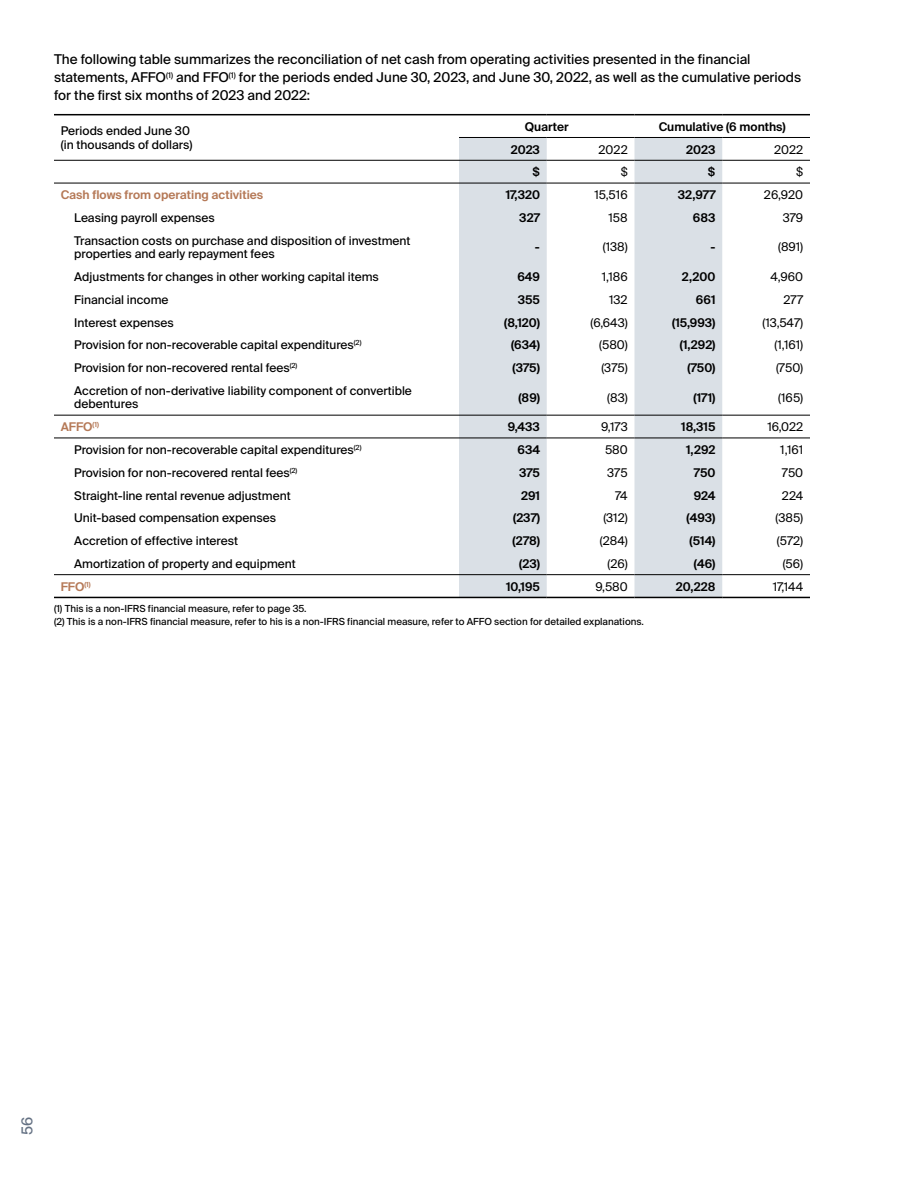
<style>
.page{position:relative;width:918px;height:1188px;background:#fff}
.page>*{position:absolute;margin:0;border:0;box-sizing:border-box;transform-origin:0 0}
.t1{font:15px "Suisse Intl";color:#647183}
.t2{font:13.5px/18px "Suisse Intl";color:#000}
.t3{font:12px/13.5px "Suisse Intl";color:#000}
.t4{font:600 12px "Suisse Intl";color:#000}
.t5{font:12px "Suisse Intl";color:#000}
.t6{font:600 12px "Suisse Intl";color:#b57957}
.t7{font:9.75px/13.5px "Suisse Intl";color:#000}
</style>
<div class="page">
<svg style="left:459px;top:138px;width:263px;height:459px;fill:#dae0e6"></svg>
<hr style="left:54px;top:114px;width:405px;height:1px;background:#000">
<hr style="left:459px;top:114px;width:88px;height:1px;background:#000">
<hr style="left:547px;top:114px;width:87px;height:1px;background:#000">
<hr style="left:634px;top:114px;width:88px;height:1px;background:#000">
<hr style="left:722px;top:114px;width:88px;height:1px;background:#000">
<hr style="left:459px;top:137px;width:88px;height:1px;background:#000">
<hr style="left:547px;top:137px;width:87px;height:1px;background:#000">
<hr style="left:634px;top:137px;width:88px;height:1px;background:#000">
<hr style="left:722px;top:137px;width:88px;height:1px;background:#000">
<hr style="left:54px;top:160px;width:405px;height:1px;background:#000">
<hr style="left:459px;top:160px;width:88px;height:1px;background:#000">
<hr style="left:547px;top:160px;width:87px;height:1px;background:#000">
<hr style="left:634px;top:160px;width:88px;height:1px;background:#000">
<hr style="left:722px;top:160px;width:88px;height:1px;background:#000">
<hr style="left:54px;top:183px;width:405px;height:1px;background:#000">
<hr style="left:459px;top:183px;width:88px;height:1px;background:#000">
<hr style="left:547px;top:183px;width:87px;height:1px;background:#000">
<hr style="left:634px;top:183px;width:88px;height:1px;background:#000">
<hr style="left:722px;top:183px;width:88px;height:1px;background:#000">
<hr style="left:54px;top:415px;width:405px;height:1px;background:#000">
<hr style="left:459px;top:415px;width:88px;height:1px;background:#000">
<hr style="left:547px;top:415px;width:87px;height:1px;background:#000">
<hr style="left:634px;top:415px;width:88px;height:1px;background:#000">
<hr style="left:722px;top:415px;width:88px;height:1px;background:#000">
<hr style="left:54px;top:438px;width:405px;height:1px;background:#000">
<hr style="left:459px;top:438px;width:88px;height:1px;background:#000">
<hr style="left:547px;top:438px;width:87px;height:1px;background:#000">
<hr style="left:634px;top:438px;width:88px;height:1px;background:#000">
<hr style="left:722px;top:438px;width:88px;height:1px;background:#000">
<hr style="left:54px;top:574px;width:405px;height:1px;background:#000">
<hr style="left:54px;top:597px;width:405px;height:1px;background:#000">
<hr style="left:459px;top:574px;width:88px;height:1px;background:#000">
<hr style="left:459px;top:597px;width:88px;height:1px;background:#000">
<hr style="left:547px;top:574px;width:87px;height:1px;background:#000">
<hr style="left:547px;top:597px;width:87px;height:1px;background:#000">
<hr style="left:634px;top:574px;width:88px;height:1px;background:#000">
<hr style="left:634px;top:597px;width:88px;height:1px;background:#000">
<hr style="left:722px;top:574px;width:88px;height:1px;background:#000">
<hr style="left:722px;top:597px;width:88px;height:1px;background:#000">
<p class="t2" style="left:54px;top:51px;width:749px">The following table summarizes the reconciliation of net cash from operating activities presented in the financial statements, AFFO<sup>(1)</sup> and FFO<sup>(1)</sup> for the periods ended June 30, 2023, and June 30, 2022, as well as the cumulative periods for the first six months of 2023 and 2022:</p>
<p class="t3" style="left:61px;top:124px;width:133px">Periods ended June 30 (in thousands of dollars)</p>
<p class="t4" style="left:525px;top:120px;width:45px">Quarter</p>
<p class="t4" style="left:659px;top:120px;width:129px">Cumulative (6 months)</p>
<p class="t4" style="left:511px;top:142px;width:31px">2023</p>
<p class="t5" style="left:599px;top:142px;width:31px">2022</p>
<p class="t4" style="left:686px;top:142px;width:31px">2023</p>
<p class="t5" style="left:774px;top:142px;width:31px">2022</p>
<p class="t4" style="left:533px;top:165px;width:9px">$</p>
<p class="t5" style="left:621px;top:165px;width:9px">$</p>
<p class="t4" style="left:708px;top:165px;width:9px">$</p>
<p class="t5" style="left:796px;top:165px;width:9px">$</p>
<p class="t6" style="left:61px;top:188px;width:204px">Cash flows from operating activities</p>
<p class="t4" style="left:506px;top:188px;width:36px">17,320</p>
<p class="t5" style="left:594px;top:188px;width:35px">15,516</p>
<p class="t4" style="left:678px;top:188px;width:39px">32,977</p>
<p class="t5" style="left:764px;top:188px;width:41px">26,920</p>
<p class="t3" style="left:74px;top:211px;width:142px">Leasing payroll expenses</p>
<p class="t4" style="left:519px;top:211px;width:22px">327</p>
<p class="t5" style="left:609px;top:211px;width:21px">158</p>
<p class="t4" style="left:693px;top:211px;width:24px">683</p>
<p class="t5" style="left:783px;top:211px;width:22px">379</p>
<p class="t3" style="left:74px;top:234px;width:338px">Transaction costs on purchase and disposition of investment properties and early repayment fees</p>
<p class="t4" style="left:535px;top:240px;width:7px">-</p>
<p class="t5" style="left:603px;top:240px;width:26px">(138)</p>
<p class="t4" style="left:710px;top:240px;width:7px">-</p>
<p class="t5" style="left:778px;top:240px;width:27px">(891)</p>
<p class="t3" style="left:74px;top:270px;width:306px">Adjustments for changes in other working capital items</p>
<p class="t4" style="left:517px;top:270px;width:24px">649</p>
<p class="t5" style="left:602px;top:270px;width:28px">1,186</p>
<p class="t4" style="left:682px;top:270px;width:35px">2,200</p>
<p class="t5" style="left:770px;top:270px;width:34px">4,960</p>
<p class="t3" style="left:74px;top:293px;width:96px">Financial income</p>
<p class="t4" style="left:518px;top:293px;width:24px">355</p>
<p class="t5" style="left:609px;top:293px;width:20px">132</p>
<p class="t4" style="left:696px;top:293px;width:21px">661</p>
<p class="t5" style="left:783px;top:293px;width:21px">277</p>
<p class="t3" style="left:74px;top:316px;width:101px">Interest expenses</p>
<p class="t4" style="left:504px;top:315px;width:37px">(8,120)</p>
<p class="t5" style="left:590px;top:315px;width:39px">(6,643)</p>
<p class="t4" style="left:672px;top:315px;width:45px">(15,993)</p>
<p class="t5" style="left:763px;top:315px;width:42px">(13,547)</p>
<p class="t3" style="left:74px;top:338px;width:289px">Provision for non-recoverable capital expenditures<sup>(2)</sup></p>
<p class="t4" style="left:511px;top:338px;width:30px">(634)</p>
<p class="t5" style="left:599px;top:338px;width:30px">(580)</p>
<p class="t4" style="left:680px;top:338px;width:37px">(1,292)</p>
<p class="t5" style="left:774px;top:338px;width:30px">(1,161)</p>
<p class="t3" style="left:74px;top:361px;width:225px">Provision for non-recovered rental fees<sup>(2)</sup></p>
<p class="t4" style="left:513px;top:361px;width:29px">(375)</p>
<p class="t5" style="left:601px;top:361px;width:28px">(375)</p>
<p class="t4" style="left:688px;top:361px;width:29px">(750)</p>
<p class="t5" style="left:776px;top:361px;width:29px">(750)</p>
<p class="t3" style="left:74px;top:384px;width:339px">Accretion of non-derivative liability component of convertible debentures</p>
<p class="t4" style="left:518px;top:390px;width:23px">(89)</p>
<p class="t5" style="left:607px;top:390px;width:22px">(83)</p>
<p class="t4" style="left:694px;top:390px;width:23px">(171)</p>
<p class="t5" style="left:778px;top:390px;width:26px">(165)</p>
<p class="t6" style="left:61px;top:420px;width:40px">AFFO<sup>(1)</sup></p>
<p class="t4" style="left:508px;top:420px;width:34px">9,433</p>
<p class="t5" style="left:601px;top:420px;width:28px">9,173</p>
<p class="t4" style="left:681px;top:420px;width:36px">18,315</p>
<p class="t5" style="left:767px;top:420px;width:37px">16,022</p>
<p class="t3" style="left:74px;top:443px;width:289px">Provision for non-recoverable capital expenditures<sup>(2)</sup></p>
<p class="t4" style="left:517px;top:443px;width:24px">634</p>
<p class="t5" style="left:605px;top:443px;width:24px">580</p>
<p class="t4" style="left:686px;top:443px;width:31px">1,292</p>
<p class="t5" style="left:780px;top:443px;width:24px">1,161</p>
<p class="t3" style="left:74px;top:466px;width:225px">Provision for non-recovered rental fees<sup>(2)</sup></p>
<p class="t4" style="left:519px;top:466px;width:22px">375</p>
<p class="t5" style="left:607px;top:466px;width:22px">375</p>
<p class="t4" style="left:694px;top:466px;width:23px">750</p>
<p class="t5" style="left:782px;top:466px;width:23px">750</p>
<p class="t3" style="left:74px;top:489px;width:218px">Straight-line rental revenue adjustment</p>
<p class="t4" style="left:521px;top:488px;width:20px">291</p>
<p class="t5" style="left:615px;top:488px;width:14px">74</p>
<p class="t4" style="left:694px;top:488px;width:23px">924</p>
<p class="t5" style="left:782px;top:488px;width:23px">224</p>
<p class="t3" style="left:74px;top:511px;width:203px">Unit-based compensation expenses</p>
<p class="t4" style="left:513px;top:511px;width:28px">(237)</p>
<p class="t5" style="left:603px;top:511px;width:26px">(312)</p>
<p class="t4" style="left:687px;top:511px;width:30px">(493)</p>
<p class="t5" style="left:776px;top:511px;width:29px">(385)</p>
<p class="t3" style="left:74px;top:534px;width:165px">Accretion of effective interest</p>
<p class="t4" style="left:513px;top:534px;width:29px">(278)</p>
<p class="t5" style="left:600px;top:534px;width:29px">(284)</p>
<p class="t4" style="left:690px;top:534px;width:27px">(514)</p>
<p class="t5" style="left:777px;top:534px;width:28px">(572)</p>
<p class="t3" style="left:74px;top:557px;width:223px">Amortization of property and equipment</p>
<p class="t4" style="left:519px;top:557px;width:22px">(23)</p>
<p class="t5" style="left:607px;top:557px;width:22px">(26)</p>
<p class="t4" style="left:694px;top:557px;width:23px">(46)</p>
<p class="t5" style="left:783px;top:557px;width:22px">(56)</p>
<p class="t6" style="left:61px;top:580px;width:31px">FFO<sup>(1)</sup></p>
<p class="t4" style="left:506px;top:580px;width:35px">10,195</p>
<p class="t5" style="left:596px;top:580px;width:34px">9,580</p>
<p class="t4" style="left:676px;top:580px;width:41px">20,228</p>
<p class="t5" style="left:773px;top:580px;width:32px">17,144</p>
<p class="t7" style="left:54px;top:602px;width:591px">(1) This is a non-IFRS financial measure, refer to page 35.<br>(2) This is a non-IFRS financial measure, refer to his is a non-IFRS financial measure, refer to AFFO section for detailed explanations.</p>
<p class="t1" style="left:19px;top:1135px;width:20px;rotate:-90deg">56</p>
</div>
